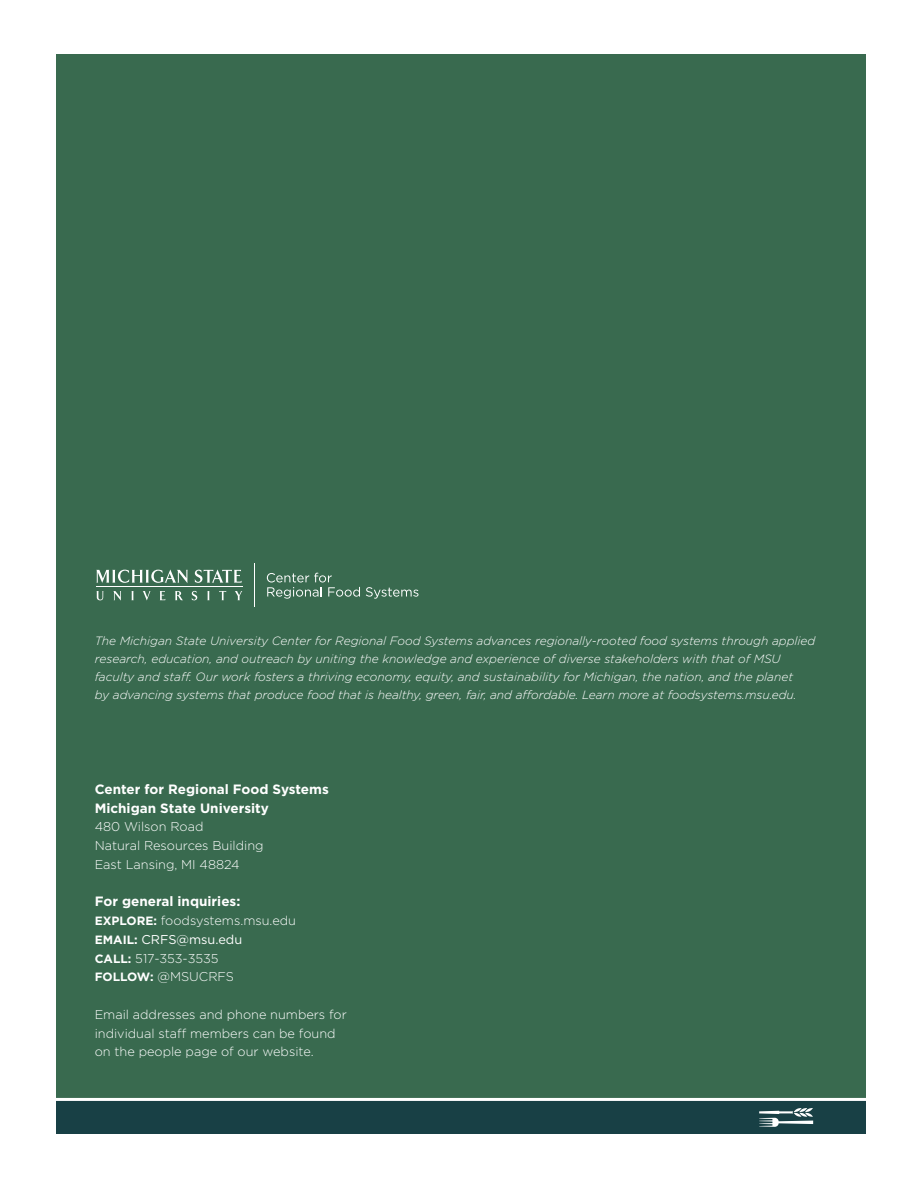
<style>
.page{position:relative;width:918px;height:1188px;background:#fff}
.page>*{position:absolute;margin:0;border:0;box-sizing:border-box;transform-origin:0 0}
.t1{font:700 13.5px/18.8px "Gotham";color:#fff}
.t2{font:300 12.75px/18.8px "Gotham";color:#fff}
.t3{font:italic 300 12px/18px "Gotham";color:#fff}
.s1{font-weight:700;font-size:12px}
.s2{font-weight:400}
</style>
<div class="page">
<div style="left:56px;top:54px;width:810px;height:1063px;background:#396a4f"></div>
<div style="left:56px;top:1100px;width:810px;height:34px;background:#184045"></div>
<hr style="left:49px;top:1098px;width:820px;height:3px;background:#fff">
<svg style="left:759px;top:1108px;width:54px;height:19px"></svg>
<svg style="left:96px;top:591px;width:8px;height:9px"></svg>
<svg style="left:113px;top:591px;width:8px;height:10px"></svg>
<svg style="left:131px;top:591px;width:3px;height:9px"></svg>
<svg style="left:143px;top:591px;width:8px;height:10px"></svg>
<svg style="left:160px;top:591px;width:5px;height:9px"></svg>
<svg style="left:175px;top:591px;width:8px;height:9px"></svg>
<svg style="left:192px;top:591px;width:5px;height:9px"></svg>
<svg style="left:207px;top:591px;width:3px;height:9px"></svg>
<svg style="left:219px;top:591px;width:7px;height:9px"></svg>
<svg style="left:235px;top:591px;width:7px;height:9px"></svg>
<svg style="left:96px;top:569px;width:92px;height:14px"></svg>
<svg style="left:195px;top:569px;width:47px;height:14px"></svg>
<hr style="left:96px;top:586px;width:146px;height:1px;background:#fff">
<svg style="left:267px;top:573px;width:93px;height:26px"></svg>
<svg style="left:366px;top:587px;width:52px;height:12px"></svg>
<hr style="left:254px;top:563px;width:1px;height:44px;background:#fff">
<p class="t3" style="left:95px;top:631px;width:722px">The Michigan State University Center for Regional Food Systems advances regionally-rooted food systems through applied research, education, and outreach by uniting the knowledge and experience of diverse stakeholders with that of MSU faculty and staff. Our work fosters a thriving economy, equity, and sustainability for Michigan, the nation, and the planet<br>by advancing systems that produce food that is healthy, green, fair, and affordable. Learn more at foodsystems.msu.edu.</p>
<p class="t1" style="left:95px;top:780px;width:236px">Center for Regional Food Systems<br>Michigan State University</p>
<p class="t2" style="left:95px;top:817px;width:170px">480 Wilson Road<br>Natural Resources Building<br>East Lansing, MI 48824</p>
<p class="t1" style="left:95px;top:892px;width:147px">For general inquiries:</p>
<p class="t2" style="left:95px;top:911px;width:203px"><span class="s1">EXPLORE:</span> foodsystems.msu.edu<br><span class="s1">EMAIL:</span> <span class="s2">CRFS@msu.edu<br></span><span class="s1">CALL:</span> 517-353-3535<br><span class="s1">FOLLOW:</span> @MSUCRFS</p>
<p class="t2" style="left:95px;top:1005px;width:254px">Email addresses and phone numbers for individual staff members can be found on the people page of our website.</p>
</div>
